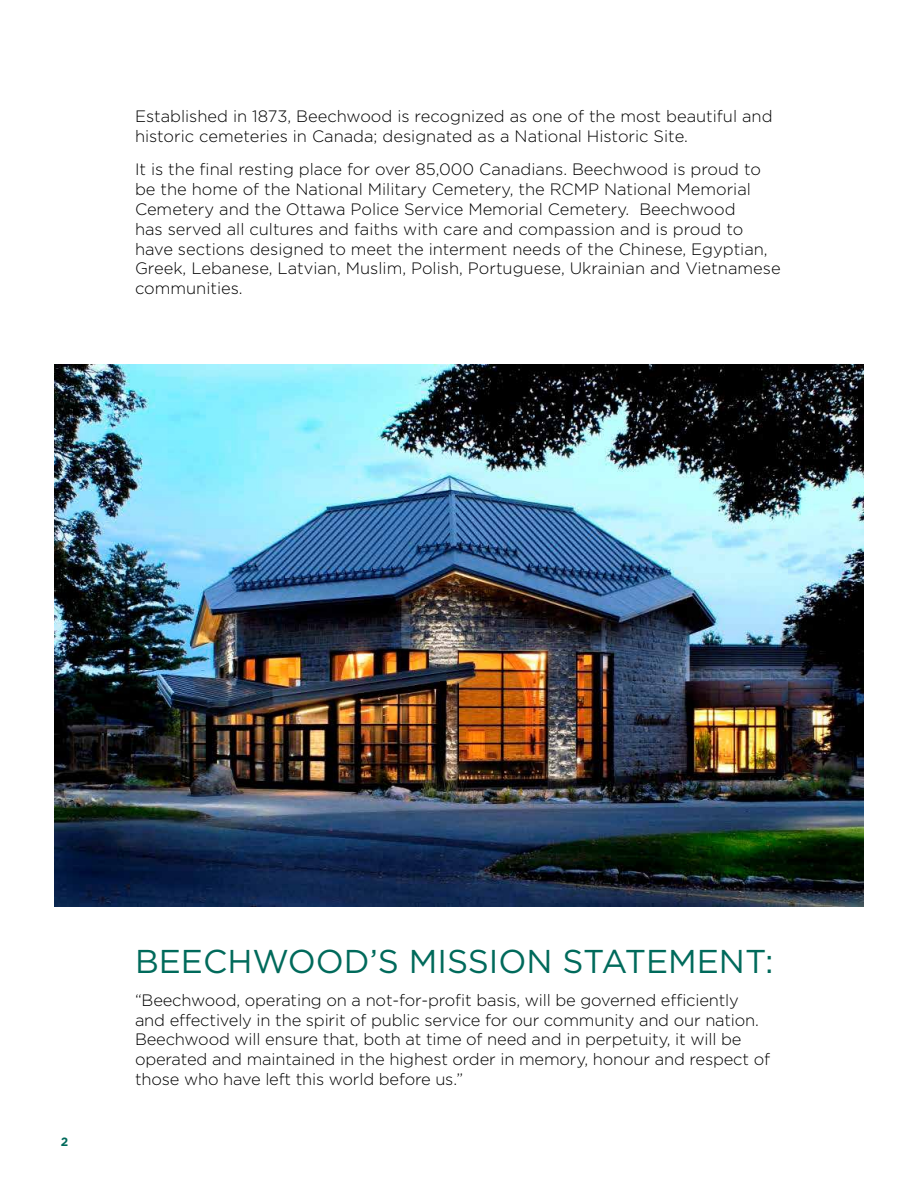
<style>
.page{position:relative;width:918px;height:1188px;background:#fff}
.page>*{position:absolute;margin:0;border:0;box-sizing:border-box;transform-origin:0 0}
.t1{font:33px "Gotham";color:#006a5b}
.t2{font:300 16.5px/19.8px "Gotham";color:#000}
.t3{font:700 12px "Gotham";color:#006a5b}
</style>
<div class="page">
<img style="left:54px;top:364px;width:810px;height:542px">
<p class="t2" style="left:135px;top:106px;width:639px">Established in 1873, Beechwood is recognized as one of the most beautiful and historic cemeteries in Canada; designated as a National Historic Site.</p>
<p class="t2" style="left:135px;top:159px;width:647px">It is the final resting place for over 85,000 Canadians. Beechwood is proud to be the home of the National Military Cemetery, the RCMP National Memorial Cemetery and the Ottawa Police Service Memorial Cemetery. Beechwood<br>has served all cultures and faiths with care and compassion and is proud to have sections designed to meet the interment needs of the Chinese, Egyptian, Greek, Lebanese, Latvian, Muslim, Polish, Portuguese, Ukrainian and Vietnamese communities.</p>
<p class="t3" style="left:61px;top:1134px;width:9px">2</p>
<h1 class="t1" style="left:135px;top:940px;width:640px">BEECHWOOD’S MISSION STATEMENT:</h1>
<p class="t2" style="left:135px;top:990px;width:637px">“Beechwood, operating on a not-for-profit basis, will be governed efficiently and effectively in the spirit of public service for our community and our nation.<br>Beechwood will ensure that, both at time of need and in perpetuity, it will be operated and maintained in the highest order in memory, honour and respect of those who have left this world before us.”</p>
</div>
